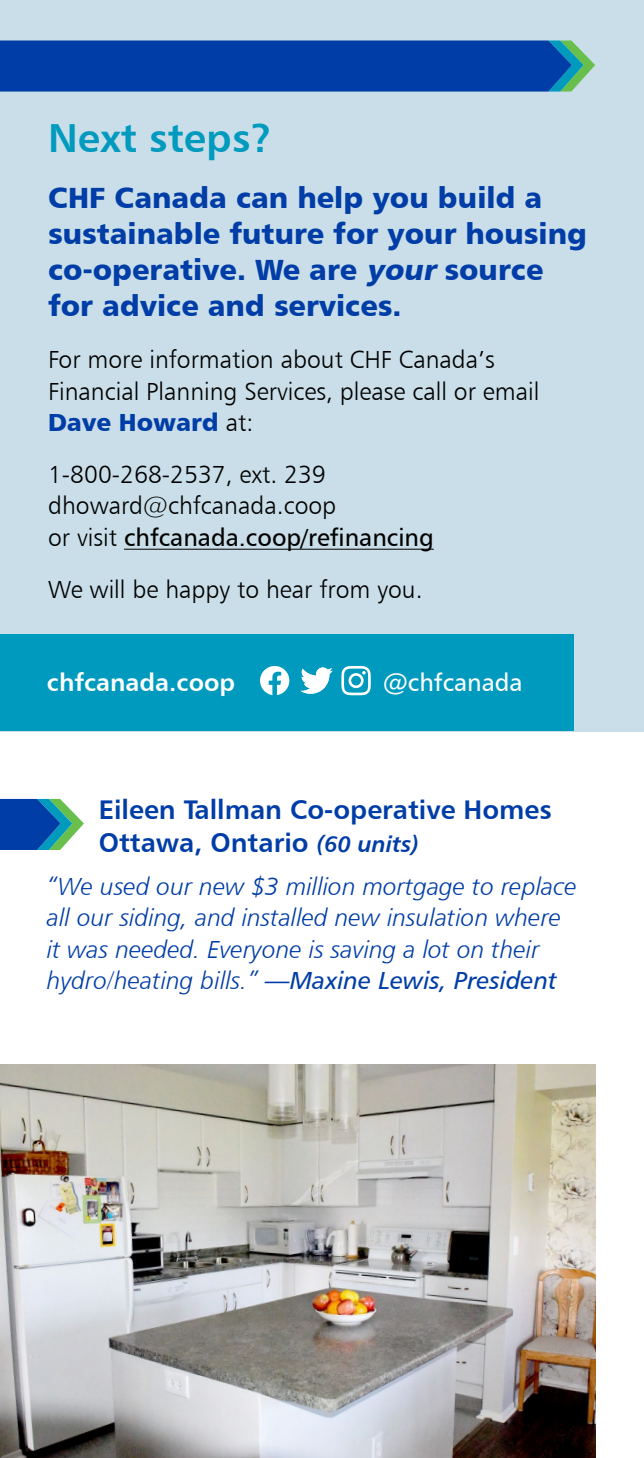
<style>
.page{position:relative;width:644px;height:1458px;background:#fff}
.page>*{position:absolute;margin:0;border:0;box-sizing:border-box;transform-origin:0 0}
.t1{font:40.5px "Humanist 777 BT Bold B";color:#009abe}
.t2{font:29.25px/36px "Humanist 777 BT Black B";color:#003da7}
.t3{font:27px/32.4px "Humanist 777 BT Bold B";color:#003da7}
.t4{font:24.75px/31.5px "Humanist 777 BT Light Italic B";color:#003da7}
.t5{font:24.75px/31.5px "Humanist 777 BT Light B";color:#000}
.t6{font:24.75px "Humanist 777 BT Roman B";color:#000}
.t7{font:24.75px "Humanist 777 BT Bold B";color:#fff}
.t8{font:24.75px "Humanist 777 BT Roman B";color:#fff}
.s1{font-style:italic}
.s2{font-family:"Humanist 777 BT Black B";color:#003da7}
.s3{font-family:"Humanist 777 BT Light B"}
.s4{font-family:"Humanist 777 BT Bold Italic B";font-size:22.5px}
.s5{font-family:"Humanist 777 BT Italic B"}
</style>
<div class="page">
<div style="left:0;top:0;width:644px;height:731px;background:#c9dee8"></div>
<hr style="left:124px;top:549px;width:310px;height:1px;background:#000">
<svg style="left:0;top:40px;width:595px;height:52px;background:#0846a7"></svg>
<img style="left:0;top:1064px;width:595px;height:394px">
<svg style="left:0;top:799px;width:84px;height:51px;background:#37a"></svg>
<div style="left:0;top:634px;width:573px;height:97px;background:#009abe"></div>
<svg style="left:260px;top:666px;width:29px;height:29px"></svg>
<svg style="left:300px;top:668px;width:32px;height:26px"></svg>
<svg style="left:341px;top:666px;width:30px;height:29px"></svg>
<p class="t1" style="left:48px;top:112px;width:225px">Next steps?</p>
<p class="t2" style="left:48px;top:179px;width:540px">CHF Canada can help you build a sustainable future for your housing co-operative. We are <span class="s1">your</span> source for advice and services.</p>
<p class="t5" style="left:48px;top:343px;width:493px">For more information about CHF Canada’s<br>Financial Planning Services, please call or email<br><span class="s2">Dave Howard</span> at:</p>
<p class="t5" style="left:48px;top:458px;width:279px">1-800-268-2537, ext. 239</p>
<p class="t5" style="left:48px;top:490px;width:290px">dhoward@chfcanada.coop</p>
<p class="t6" style="left:48px;top:522px;width:387px"><span class="s3">or visit</span> chfcanada.coop/refinancing</p>
<p class="t5" style="left:48px;top:573px;width:376px">We will be happy to hear from you.</p>
<p class="t7" style="left:47px;top:667px;width:190px">chfcanada.coop</p>
<p class="t8" style="left:383px;top:667px;width:141px">@chfcanada</p>
<p class="t3" style="left:99px;top:793px;width:454px">Eileen Tallman Co-operative Homes<br>Ottawa, Ontario <span class="s4">(60 units)</span></p>
<p class="t4" style="left:47px;top:870px;width:531px">“We used our new $3 million mortgage to replace all our siding, and installed new insulation where it was needed. Everyone is saving a lot on their hydro/heating bills.” <span class="s5">—Maxine Lewis, President</span></p>
</div>
